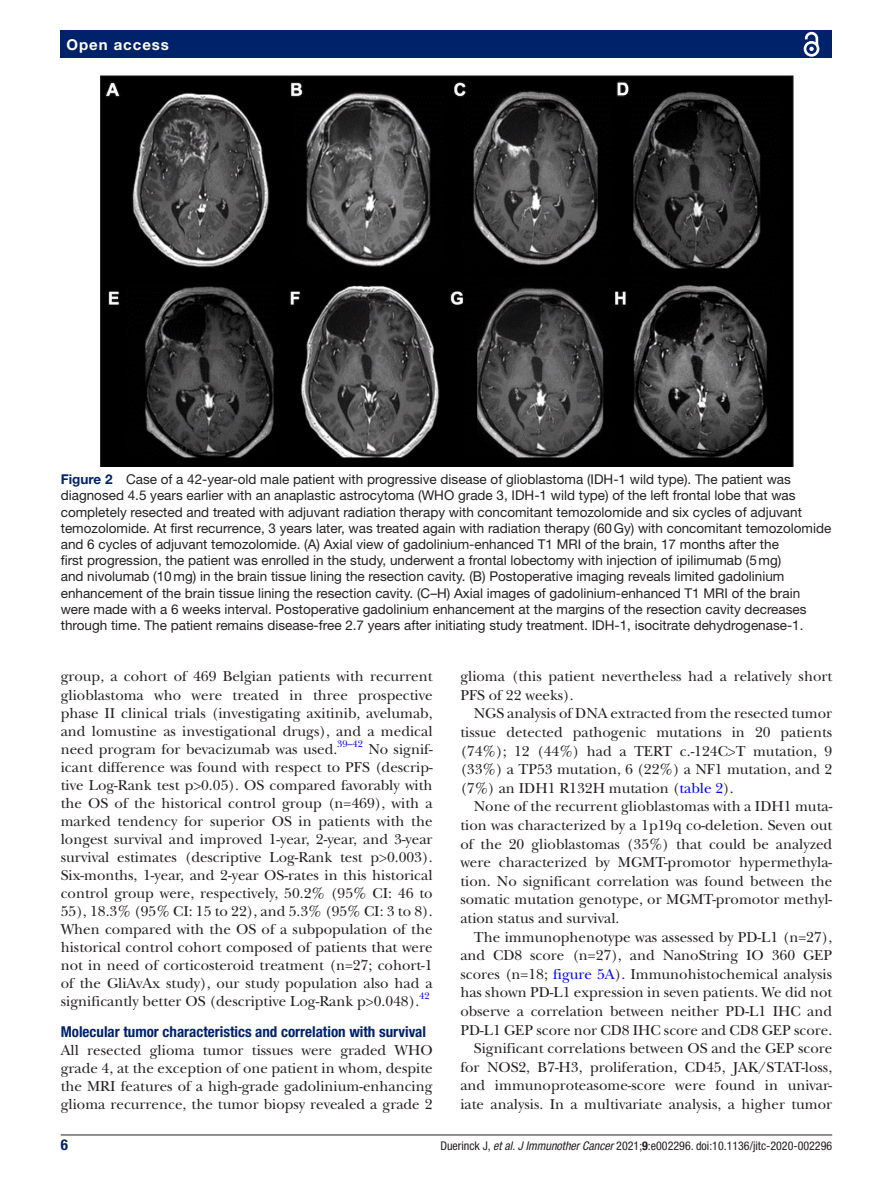
<style>
.page{position:relative;width:893px;height:1191px;background:#fff}
.page>*{position:absolute;margin:0;border:0;box-sizing:border-box;transform-origin:0 0}
.t1{font:15px/18.6px "New Baskerville";color:#231f20;text-align:justify}
.t2{font:700 condensed 15px "Helvetica Neue LT Std";color:#00226b}
.t3{font:700 15px "Helvetica Neue LT Std";letter-spacing:.065em;color:#fff}
.t4{font:13.5px/16.2px "Helvetica Neue LT Std";color:#231f20}
.t5{font:condensed 12px "Helvetica Neue LT Std";color:#231f20}
.t6{font:9.9px "New Baskerville";color:#00f}
.s1{font-weight:700;color:#00226b}
.s2{color:#00f}
.s3{font-style:italic}
.s4{font-weight:700}
</style>
<div class="page">
<hr style="left:61px;top:1134px;width:771px;height:1px;background:#231f20">
<div style="left:61px;top:31px;width:771px;height:27px;background:#00226b"></div>
<svg style="left:803px;top:31px;width:17px;height:26px"></svg>
<img style="left:100px;top:75px;width:694px;height:391px">
<p class="t3" style="left:66px;top:35px;width:104px">Open access</p>
<p class="t4" style="left:61px;top:471px;width:772px"><span class="s1">Figure 2</span> Case of a 42-year-old male patient with progressive disease of glioblastoma (IDH-1 wild type). The patient was diagnosed 4.5 years earlier with an anaplastic astrocytoma (WHO grade 3, IDH-1 wild type) of the left frontal lobe that was completely resected and treated with adjuvant radiation therapy with concomitant temozolomide and six cycles of adjuvant temozolomide. At first recurrence, 3 years later, was treated again with radiation therapy (60Gy) with concomitant temozolomide and 6 cycles of adjuvant temozolomide. (A) Axial view of gadolinium-enhanced T1 MRI of the brain, 17 months after the<br>first progression, the patient was enrolled in the study, underwent a frontal lobectomy with injection of ipilimumab (5mg)<br>and nivolumab (10mg) in the brain tissue lining the resection cavity. (B) Postoperative imaging reveals limited gadolinium enhancement of the brain tissue lining the resection cavity. (C–H) Axial images of gadolinium-enhanced T1 MRI of the brain were made with a 6 weeks interval. Postoperative gadolinium enhancement at the margins of the resection cavity decreases through time. The patient remains disease-free 2.7 years after initiating study treatment. IDH-1, isocitrate dehydrogenase-1.</p>
<p class="t1" style="left:61px;top:667px;width:373px;line-height:18.1px">group, a cohort of 469 Belgian patients with recurrent glioblastoma who were treated in three prospective phase II clinical trials (investigating axitinib, avelumab, and lomustine as investigational drugs), and a medical need program for bevacizumab was used.</p>
<p class="t6" style="left:337px;top:738px;width:27px">39–42</p>
<p class="t1" style="left:61px;top:740px;width:373px;line-height:18px;text-indent:308px">No signif&shy;icant difference was found with respect to PFS (descrip&shy;tive Log-Rank test p&gt;0.05). OS compared favorably with the OS of the historical control group (n=469), with a marked tendency for superior OS in patients with the longest survival and improved 1-year, 2-year, and 3-year survival estimates (descriptive Log-Rank test p&gt;0.003).<br>Six-months, 1-year, and 2-year OS-rates in this historical control group were, respectively, 50.2% (95% CI: 46 to 55), 18.3% (95% CI: 15 to 22), and 5.3% (95% CI: 3 to 8).<br>When compared with the OS of a subpopulation of the historical control cohort composed of patients that were not in need of corticosteroid treatment (n=27; cohort-1 of the GliAvAx study), our study population also had a significantly better OS (descriptive Log-Rank p&gt;0.048).<sup>42</sup></p>
<p class="t2" style="left:61px;top:1023px;width:367px">Molecular tumor characteristics and correlation with survival</p>
<p class="t1" style="left:61px;top:1041px;width:373px;line-height:18px">All resected glioma tumor tissues were graded WHO grade 4, at the exception of one patient in whom, despite the MRI features of a high-grade gadolinium-enhancing glioma recurrence, the tumor biopsy revealed a grade 2</p>
<p class="t1" style="left:460px;top:667px;width:373px">glioma (this patient nevertheless had a relatively short<br>PFS of 22 weeks).</p>
<p class="t1" style="left:460px;top:704px;width:373px;text-indent:13px">NGS analysis of DNA extracted from the resected tumor tissue detected pathogenic mutations in 20 patients (74%); 12 (44%) had a TERT c.-124C&gt;T mutation, 9 (33%) a TP53 mutation, 6 (22%) a NF1 mutation, and 2 (7%) an IDH1 R132H mutation (<span class="s2">table 2</span>).</p>
<p class="t1" style="left:460px;top:797px;width:373px;text-indent:13px">None of the recurrent glioblastomas with a IDH1 muta&shy;tion was characterized by a 1p19q co-deletion. Seven out of the 20 glioblastomas (35%) that could be analyzed were characterized by MGMT-promotor hypermethyla&shy;tion. No significant correlation was found between the somatic mutation genotype, or MGMT-promotor methyl&shy;ation status and survival.</p>
<p class="t1" style="left:460px;top:927px;width:373px;text-align:right">The immunophenotype was assessed by PD-L1 (n=27), and CD8 score (n=27), and NanoString IO 360 GEP scores (n=18; <span class="s2">figure 5A</span>). Immunohistochemical analysis has shown PD-L1 expression in seven patients. We did not observe a correlation between neither PD-L1 IHC and PD-L1 GEP score nor CD8 IHC score and CD8 GEP score.<br>Significant correlations between OS and the GEP score for NOS2, B7-H3, proliferation, CD45, JAK/STAT-loss, and immunoproteasome-score were found in univar&shy;iate analysis. In a multivariate analysis, a higher tumor</p>
<p class="t2" style="left:61px;top:1135px;width:9px">6</p>
<p class="t5" style="left:440px;top:1138px;width:393px">Duerinck J, <span class="s3">et al</span>. <span class="s3">J Immunother Cancer</span> 2021;<span class="s4">9</span>:e002296. doi:10.1136/jitc-2020-002296</p>
</div>
